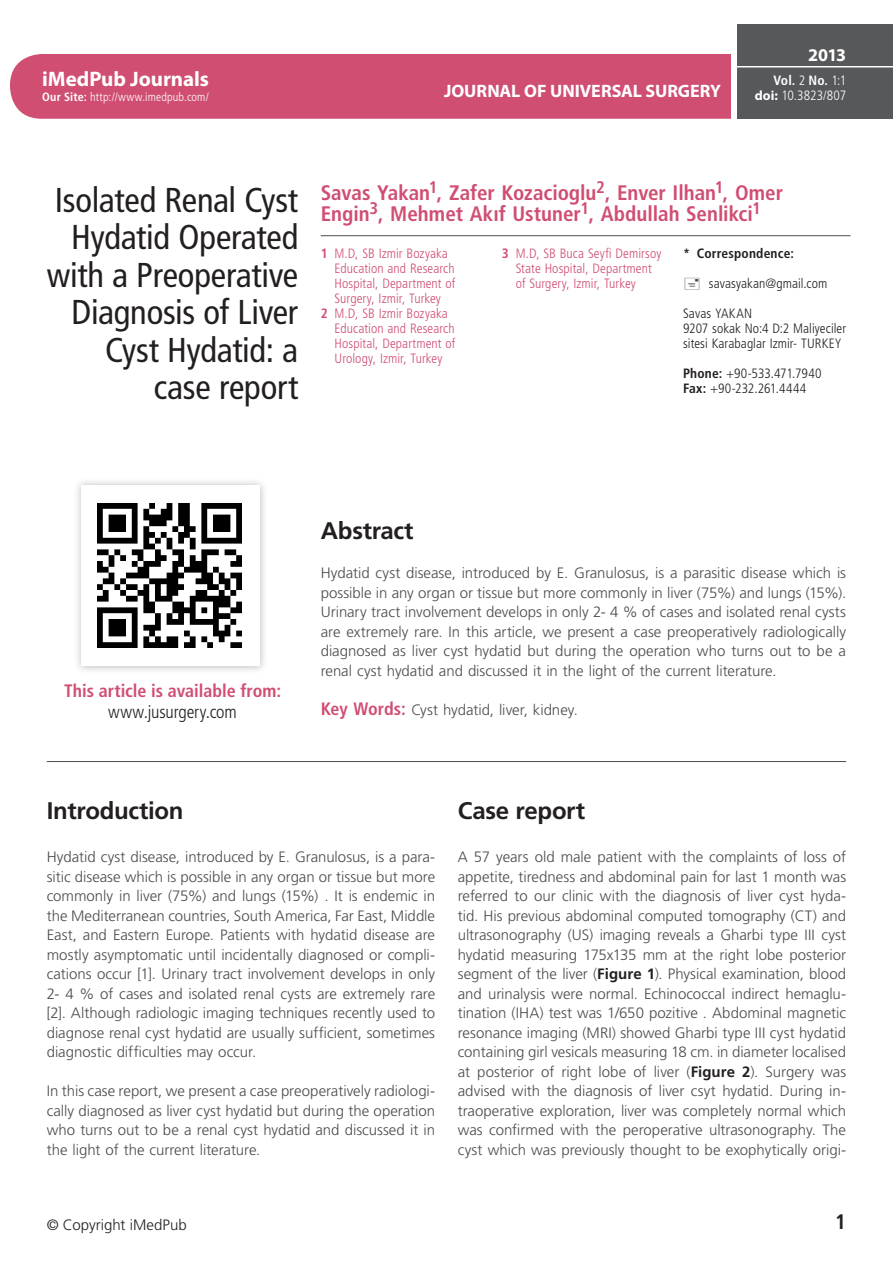
<style>
.page{position:relative;width:893px;height:1263px;background:#fff}
.page>*{position:absolute;margin:0;border:0;box-sizing:border-box;transform-origin:0 0}
._01_TIT{font:condensed 34.5px/37.5px "Frutiger LT Std";letter-spacing:-.005em;color:#231f20;text-align:right}
._02-Subtit{font:700 24px "Frutiger LT Std";letter-spacing:-.01em;color:#231f20}
._04-Autores-nombres{font:700 condensed 21px/21px "Frutiger LT Std";color:#d04e72}
.t1{font:700 21px "Myriad Pro";letter-spacing:-.005em;color:#fff}
._01-txt_80{font:700 condensed 21px "Frutiger LT Std";color:#231f20}
.t2{font:700 18px "Myriad Pro";color:#fff}
.t3{font:700 condensed 18px "Frutiger LT Std";color:#d04e72}
.t4{font:300 condensed 18px "Frutiger LT Std";letter-spacing:-.005em;color:#231f20}
._01-txt_80-2{font:300 15px/19.5px "Frutiger LT Std";letter-spacing:-.005em;color:#4b4c4d;text-align:justify}
.t5{font:300 15px "Frutiger LT Std";color:#231f20}
._04a-Autores{font:300 condensed 13.5px/15px "Frutiger LT Std";letter-spacing:.005em;color:#d04e72}
._04a-Autores-2{font:300 condensed 13.5px/15px "Frutiger LT Std";letter-spacing:.005em;color:#231f20}
._04a-Autores-3{font:700 condensed 13.5px "Frutiger LT Std";letter-spacing:.015em;color:#231f20}
.t6{font:300 condensed 13.5px "Frutiger LT Std";color:#fff}
.t7{font:700 condensed 13.5px "Frutiger LT Std";color:#fff}
.t8{font:300 condensed 12px "Frutiger LT Std";letter-spacing:.015em;color:#fff}
.s1{font-weight:700}
.s2{font-weight:300}
.s3{font-family:"Myriad Pro";font-weight:700;font-stretch:normal}
.s4{font-weight:700;font-stretch:condensed;font-size:18px;color:#d04e72}
.s5{font-weight:700;color:#231f20}
</style>
<div class="page">
<div style="left:10px;top:54px;width:775px;height:65px;background:#d04e72;border-radius:32px"></div>
<div style="left:736px;top:24px;width:157px;height:95px;background:#57585a"></div>
<div style="left:732px;top:0;width:5px;height:126px;background:#fff"></div>
<hr style="left:736px;top:66px;width:157px;height:1px;background:#fff">
<hr style="left:47px;top:761px;width:799px;height:1px;background:#4b4c4d">
<hr style="left:321px;top:235px;width:529px;height:1px;background:#4b4c4d">
<div style="left:73px;top:478px;width:195px;height:196px;background:#231f20;opacity:.3"></div>
<div style="left:81px;top:486px;width:179px;height:180px;background:#fff"></div>
<img style="left:98px;top:504px;width:144px;height:144px">
<p class="t1" style="left:42px;top:65px;width:168px">iMedPub Journals</p>
<p class="t8" style="left:42px;top:90px;width:168px"><span class="s1">Our Site:</span> http://www.imedpub.com/</p>
<p class="t2" style="left:444px;top:79px;width:279px">JOURNAL OF UNIVERSAL SURGERY</p>
<p class="t2" style="left:808px;top:43px;width:39px">2013</p>
<p class="t7" style="left:773px;top:72px;width:74px">Vol. <span class="s2">2</span> No. <span class="s2">1:1</span></p>
<p class="t6" style="left:755px;top:87px;width:93px"><span class="s3">doi:</span> 10.3823/807</p>
<p class="_01_TIT" style="left:47px;top:181px;width:253px">Isolated Renal Cyst<br>Hydatid Operated with a Preoperative<br>Diagnosis of Liver<br>Cyst Hydatid: a case report</p>
<p class="_04-Autores-nombres" style="left:321px;top:182px;width:464px">Savas Yakan<sup>1</sup>, Zafer Kozacioglu<sup>2</sup>, Enver Ilhan<sup>1</sup>, Omer<br>Engin<sup>3</sup>, Mehmet Akıf Ustuner<sup>1</sup>, Abdullah Senlikci<sup>1</sup></p>
<p class="_04a-Autores" style="left:334px;top:246px;width:122px;text-indent:-14px"><span class="s1">1</span> M.D, SB Izmir Bozyaka<br>Education and Research<br>Hospital, Department of<br>Surgery, Izmir, Turkey</p>
<p class="_04a-Autores" style="left:334px;top:306px;width:122px;text-indent:-14px"><span class="s1">2</span> M.D, SB Izmir Bozyaka<br>Education and Research<br>Hospital, Department of<br>Urology, Izmir, Turkey</p>
<p class="_04a-Autores" style="left:516px;top:246px;width:147px;text-indent:-14px"><span class="s1">3</span> M.D, SB Buca Seyfi Demirsoy<br>State Hospital, Department of Surgery, Izmir, Turkey</p>
<p class="_04a-Autores-3" style="left:683px;top:245px;width:112px">* Correspondence:</p>
<p class="_04a-Autores-2" style="left:709px;top:276px;width:120px">savasyakan@gmail.com</p>
<p class="_04a-Autores-2" style="left:683px;top:306px;width:71px">Savas YAKAN</p>
<p class="_04a-Autores-2" style="left:683px;top:321px;width:165px">9207 sokak No:4 D:2 Maliyeciler sitesi Karabaglar Izmir- TURKEY</p>
<p class="_04a-Autores-2" style="left:683px;top:366px;width:140px"><span class="s1">Phone:</span> +90-533.471.7940</p>
<p class="_04a-Autores-2" style="left:683px;top:381px;width:125px"><span class="s1">Fax:</span> +90-232.261.4444</p>
<p class="t3" style="left:64px;top:680px;width:218px">This article is available from:</p>
<p class="t4" style="left:108px;top:702px;width:130px">www.jusurgery.com</p>
<p class="_02-Subtit" style="left:321px;top:517px;width:94px">Abstract</p>
<p class="_01-txt_80-2" style="left:321px;top:563px;width:527px">Hydatid cyst disease, introduced by E. Granulosus, is a parasitic disease which is possible in any organ or tissue but more commonly in liver (75%) and lungs (15%).<br>Urinary tract involvement develops in only 2- 4 % of cases and isolated renal cysts are extremely rare. In this article, we present a case preoperatively radiologically diagnosed as liver cyst hydatid but during the operation who turns out to be a renal cyst hydatid and discussed it in the light of the current literature.</p>
<p class="_01-txt_80-2" style="left:321px;top:700px;width:259px"><span class="s4">Key Words:</span> Cyst hydatid, liver, kidney.</p>
<p class="_02-Subtit" style="left:47px;top:796px;width:138px">Introduction</p>
<p class="_01-txt_80-2" style="left:47px;top:848px;width:390px">Hydatid cyst disease, introduced by E. Granulosus, is a para&shy;sitic disease which is possible in any organ or tissue but more commonly in liver (75%) and lungs (15%) . It is endemic in the Mediterranean countries, South America, Far East, Middle East, and Eastern Europe. Patients with hydatid disease are mostly asymptomatic until incidentally diagnosed or compli&shy;cations occur [1]. Urinary tract involvement develops in only 2- 4 % of cases and isolated renal cysts are extremely rare [2]. Although radiologic imaging techniques recently used to diagnose renal cyst hydatid are usually sufficient, sometimes diagnostic difficulties may occur.</p>
<p class="_01-txt_80-2" style="left:47px;top:1082px;width:390px">In this case report, we present a case preoperatively radiologi&shy;cally diagnosed as liver cyst hydatid but during the operation who turns out to be a renal cyst hydatid and discussed it in the light of the current literature.</p>
<p class="_02-Subtit" style="left:458px;top:796px;width:129px">Case report</p>
<p class="_01-txt_80-2" style="left:458px;top:848px;width:390px">A 57 years old male patient with the complaints of loss of appetite, tiredness and abdominal pain for last 1 month was referred to our clinic with the diagnosis of liver cyst hyda&shy;tid. His previous abdominal computed tomography (CT) and ultrasonography (US) imaging reveals a Gharbi type III cyst hydatid measuring 175x135 mm at the right lobe posterior segment of the liver (<span class="s5">Figure 1</span>). Physical examination, blood and urinalysis were normal. Echinococcal indirect hemaglu&shy;tination (IHA) test was 1/650 pozitive . Abdominal magnetic resonance imaging (MRI) showed Gharbi type III cyst hydatid containing girl vesicals measuring 18 cm. in diameter localised at posterior of right lobe of liver (<span class="s5">Figure 2</span>). Surgery was advised with the diagnosis of liver csyt hydatid. During in&shy;traoperative exploration, liver was completely normal which was confirmed with the peroperative ultrasonography. The cyst which was previously thought to be exophytically origi-</p>
<p class="t5" style="left:47px;top:1216px;width:141px">© Copyright iMedPub</p>
<p class="_01-txt_80" style="left:835px;top:1209px;width:12px">1</p>
</div>
